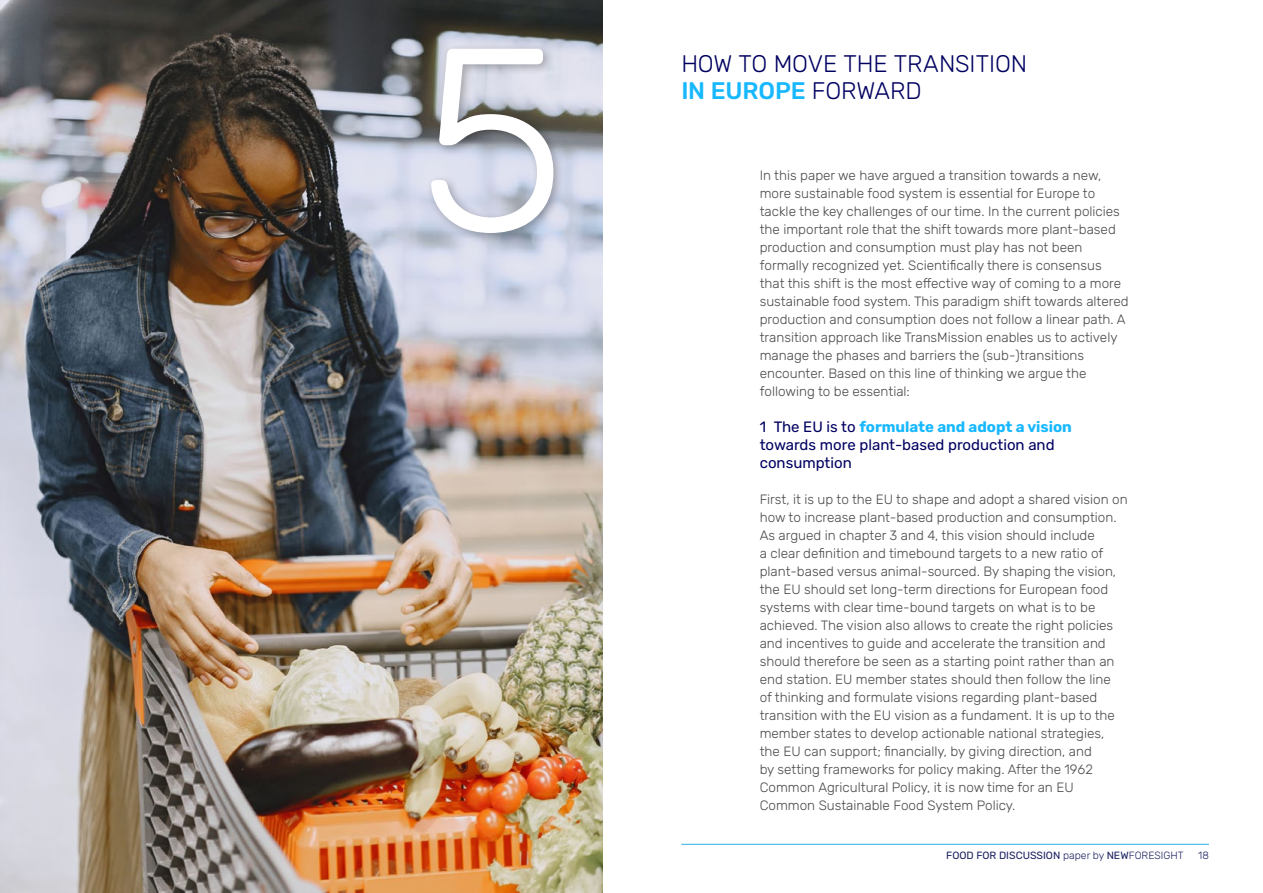
<style>
.page{position:relative;width:1263px;height:893px;background:#fff}
.page>*{position:absolute;margin:0;border:0;box-sizing:border-box;transform-origin:0 0}
.H1_Kop{font:300 259.5px "Rubik";color:#fff}
.H1_HF_KOP_BOVEN_KAP{font:300 24px/27px "Rubik";letter-spacing:-.005em;color:#000061}
.H3_NF_Anker_Paragraa{font:15px/18px "Rubik";color:#000061}
.P_Broodtekst{font:300 13.5px/18px "Rubik";color:#4a4a49}
.t1{font:10.5px "Rubik";color:#1d2362}
.t2{font:300 10.5px "Rubik";color:#1d2362}
.s1{font-weight:500;color:#17b8ff}
.s2{font-weight:700;color:#17b8ff}
.s3{font-weight:300}
</style>
<div class="page">
<hr style="left:681px;top:844px;width:528px;height:1px;background:#2dafe6">
<img style="left:0;top:0;width:603px;height:893px">
<div style="left:425px;top:43px;width:140px;height:203px;background:#000;opacity:.3"></div>
<h1 class="H1_Kop" style="left:418px;top:-4px;width:150px">5</h1>
<p class="H1_HF_KOP_BOVEN_KAP" style="left:681px;top:51px;width:347px">HOW TO MOVE THE TRANSITION<br><span class="s1">IN EUROPE</span> FORWARD</p>
<p class="P_Broodtekst" style="left:760px;top:167px;width:370px">In this paper we have argued a transition towards a new, more sustainable food system is essential for Europe to tackle the key challenges of our time. In the current policies the important role that the shift towards more plant-based production and consumption must play has not been formally recognized yet. Scientifically there is consensus that this shift is the most effective way of coming to a more sustainable food system. This paradigm shift towards altered production and consumption does not follow a linear path. A transition approach like TransMission enables us to actively manage the phases and barriers the (sub-)transitions encounter. Based on this line of thinking we argue the following to be essential:</p>
<h3 class="H3_NF_Anker_Paragraa" style="left:760px;top:418px;width:314px">1 The EU is to <span class="s2">formulate and adopt a vision </span>towards more plant-based production and consumption</h3>
<p class="P_Broodtekst" style="left:760px;top:491px;width:369px">First, it is up to the EU to shape and adopt a shared vision on how to increase plant-based production and consumption.<br>As argued in chapter 3 and 4, this vision should include<br>a clear definition and timebound targets to a new ratio of plant-based versus animal-sourced. By shaping the vision, the EU should set long-term directions for European food systems with clear time-bound targets on what is to be achieved. The vision also allows to create the right policies and incentives to guide and accelerate the transition and should therefore be seen as a starting point rather than an end station. EU member states should then follow the line<br>of thinking and formulate visions regarding plant-based transition with the EU vision as a fundament. It is up to the member states to develop actionable national strategies, the EU can support; financially, by giving direction, and<br>by setting frameworks for policy making. After the 1962<br>Common Agricultural Policy, it is now time for an EU Common Sustainable Food System Policy.</p>
<p class="t1" style="left:946px;top:850px;width:239px">FOOD FOR DISCUSSION <span class="s3">paper by</span> NEW<span class="s3">FORESIGHT</span></p>
<p class="t2" style="left:1198px;top:850px;width:12px">18</p>
</div>
